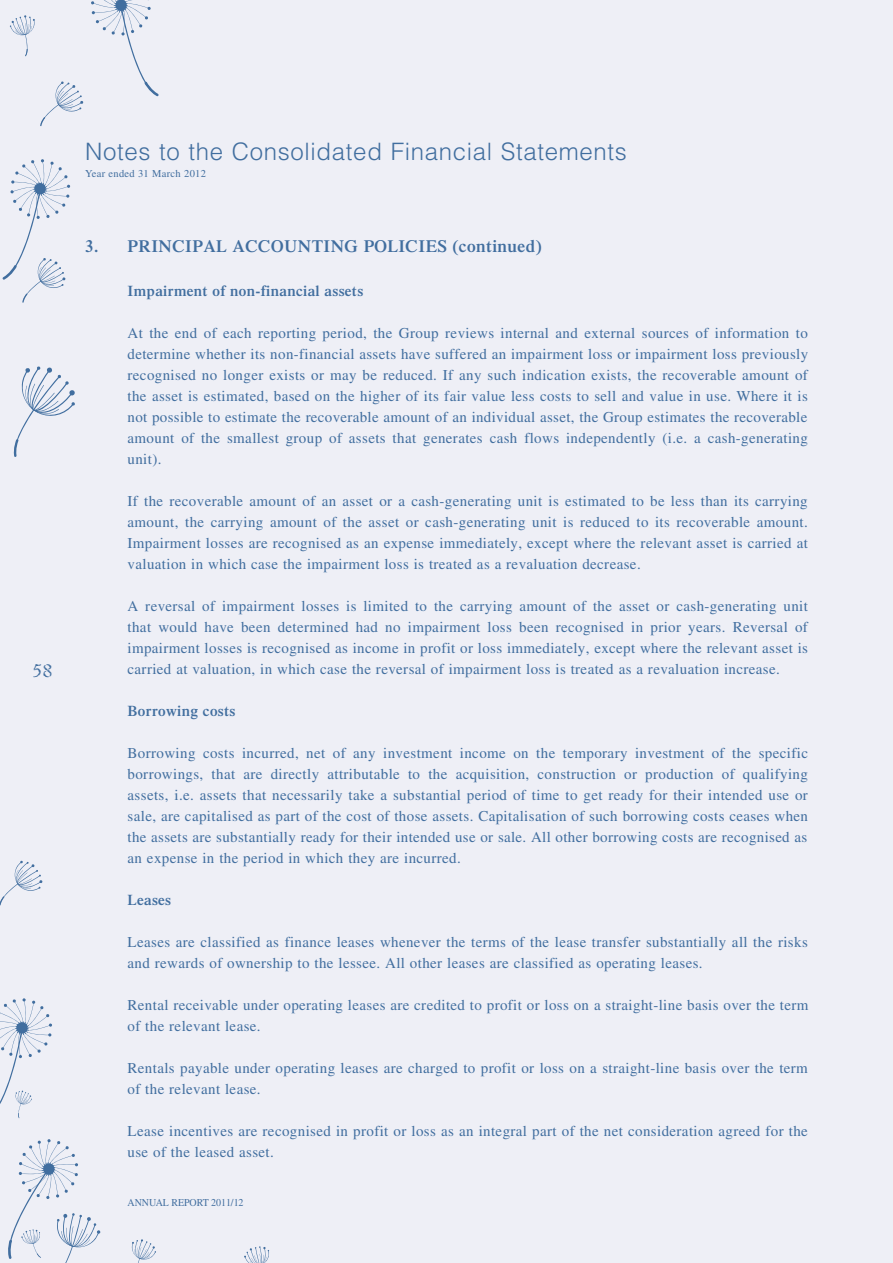
<style>
.page{position:relative;width:893px;height:1263px;background:#eeeff6}
.page>*{position:absolute;margin:0;border:0;box-sizing:border-box;transform-origin:0 0}
.t1{font:300 24px "Helvetica LT Std";letter-spacing:.03em;color:#416e9f}
.t2{font:700 18px "C Gu Yin HK";color:#416e9f}
.t3{font:600 17.25px "Times LT Std";letter-spacing:.025em;color:#416e9f}
.t4{font:15px/21px "Times LT Std";letter-spacing:.025em;color:#416e9f;text-align:justify}
.t5{font:600 15px "Times LT Std";letter-spacing:.025em;color:#416e9f}
.t6{font:10.5px "Times LT Std";letter-spacing:.025em;color:#416e9f}
.t7{font:10.5px "Times LT Std";letter-spacing:-.005em;color:#416e9f;scale:.95 1}
</style>
<div class="page">
<svg style="left:91px;top:0;width:68px;height:96px"></svg>
<svg style="left:10px;top:15px;width:25px;height:41px"></svg>
<svg style="left:131px;top:1239px;width:25px;height:24px"></svg>
<svg style="left:0;top:998px;width:52px;height:120px"></svg>
<svg style="left:244px;top:1246px;width:26px;height:17px"></svg>
<svg style="left:2px;top:159px;width:68px;height:144px"></svg>
<svg style="left:0;top:860px;width:43px;height:45px"></svg>
<svg style="left:40px;top:81px;width:43px;height:45px"></svg>
<svg style="left:13px;top:366px;width:62px;height:91px"></svg>
<svg style="left:8px;top:1139px;width:93px;height:124px"></svg>
<p class="t2" style="left:33px;top:658px;width:22px">58</p>
<h1 class="t1" style="left:85px;top:137px;width:543px">Notes to the Consolidated Financial Statements</h1>
<p class="t6" style="left:85px;top:168px;width:122px">Year ended 31 March 2012</p>
<p class="t3" style="left:85px;top:236px;width:458px">3. PRINCIPAL ACCOUNTING POLICIES (continued)</p>
<p class="t5" style="left:128px;top:282px;width:237px">Impairment of non-financial assets</p>
<p class="t4" style="left:128px;top:322px;width:682px">At the end of each reporting period, the Group reviews internal and external sources of information to determine whether its non-financial assets have suffered an impairment loss or impairment loss previously recognised no longer exists or may be reduced. If any such indication exists, the recoverable amount of the asset is estimated, based on the higher of its fair value less costs to sell and value in use. Where it is not possible to estimate the recoverable amount of an individual asset, the Group estimates the recoverable amount of the smallest group of assets that generates cash flows independently (i.e. a cash-generating unit).</p>
<p class="t4" style="left:128px;top:490px;width:682px">If the recoverable amount of an asset or a cash-generating unit is estimated to be less than its carrying amount, the carrying amount of the asset or cash-generating unit is reduced to its recoverable amount.<br>Impairment losses are recognised as an expense immediately, except where the relevant asset is carried at valuation in which case the impairment loss is treated as a revaluation decrease.</p>
<p class="t4" style="left:128px;top:595px;width:682px">A reversal of impairment losses is limited to the carrying amount of the asset or cash-generating unit that would have been determined had no impairment loss been recognised in prior years. Reversal of impairment losses is recognised as income in profit or loss immediately, except where the relevant asset is carried at valuation, in which case the reversal of impairment loss is treated as a revaluation increase.</p>
<p class="t5" style="left:128px;top:702px;width:109px">Borrowing costs</p>
<p class="t4" style="left:128px;top:742px;width:682px">Borrowing costs incurred, net of any investment income on the temporary investment of the specific borrowings, that are directly attributable to the acquisition, construction or production of qualifying assets, i.e. assets that necessarily take a substantial period of time to get ready for their intended use or sale, are capitalised as part of the cost of those assets. Capitalisation of such borrowing costs ceases when the assets are substantially ready for their intended use or sale. All other borrowing costs are recognised as an expense in the period in which they are incurred.</p>
<p class="t5" style="left:128px;top:891px;width:45px">Leases</p>
<p class="t4" style="left:128px;top:931px;width:682px">Leases are classified as finance leases whenever the terms of the lease transfer substantially all the risks and rewards of ownership to the lessee. All other leases are classified as operating leases.</p>
<p class="t4" style="left:128px;top:994px;width:682px">Rental receivable under operating leases are credited to profit or loss on a straight-line basis over the term of the relevant lease.</p>
<p class="t4" style="left:128px;top:1057px;width:682px">Rentals payable under operating leases are charged to profit or loss on a straight-line basis over the term of the relevant lease.</p>
<p class="t4" style="left:128px;top:1120px;width:682px">Lease incentives are recognised in profit or loss as an integral part of the net consideration agreed for the use of the leased asset.</p>
<p class="t7" style="left:128px;top:1197px;width:124px">ANNUAL REPORT 2011/12</p>
</div>
